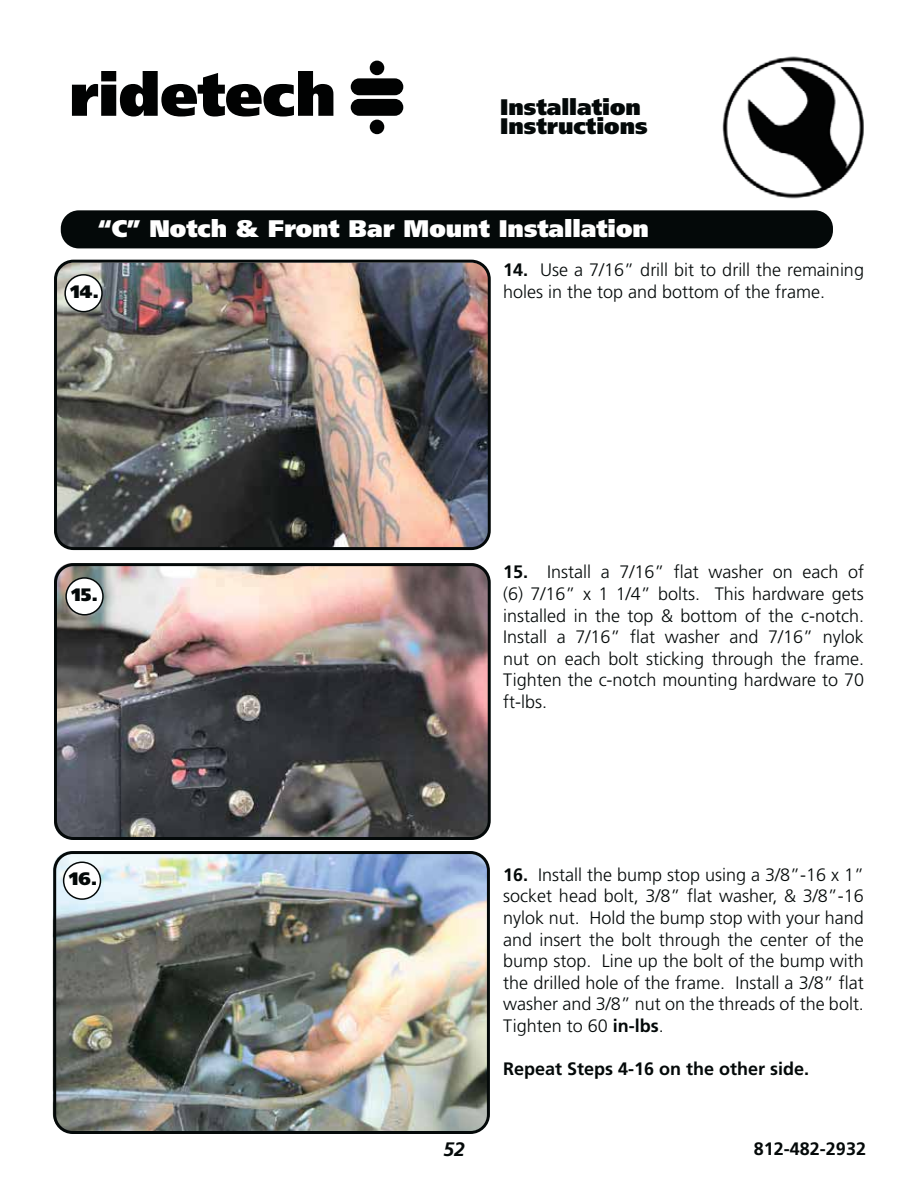
<style>
.page{position:relative;width:918px;height:1188px;background:#fff}
.page>*{position:absolute;margin:0;border:0;box-sizing:border-box;transform-origin:0 0}
.t1{font:900 24px "Frutiger LT Pro";color:#fff}
.t2{font:900 22.5px/19.5px "Frutiger LT Pro";color:#040909}
.t3{font:italic 700 19.5px "Frutiger LT Pro";color:#040909}
.t4{font:300 18px/21.6px "Frutiger LT Pro";color:#040909;text-align:justify}
.t5{font:700 18px "Frutiger LT Pro";color:#040909}
.t6{font:900 18px "Frutiger LT Pro";color:#040909}
.s1{font-weight:700}
</style>
<div class="page">
<img style="left:722px;top:56px;width:142px;height:143px">
<svg style="left:72px;top:71px;width:261px;height:46px"></svg>
<div style="left:351px;top:78px;width:52px;height:17px;background:#010202;border-radius:8px"></div>
<div style="left:351px;top:99px;width:52px;height:17px;background:#010202;border-radius:8px"></div>
<div style="left:370px;top:61px;width:14px;height:14px;background:#010202;border-radius:50%"></div>
<div style="left:370px;top:120px;width:14px;height:14px;background:#010202;border-radius:50%"></div>
<img style="left:54px;top:263px;width:436px;height:285px;border-radius:18px">
<img style="left:53px;top:851px;width:434px;height:281px;border-radius:18px">
<img style="left:54px;top:563px;width:435px;height:276px;border-radius:18px">
<div style="left:54px;top:260px;width:437px;height:290px;border:3px solid #040909;border-radius:18px"></div>
<div style="left:61px;top:210px;width:772px;height:38px;background:#040909;border-radius:18px"></div>
<div style="left:54px;top:563px;width:437px;height:277px;border:3px solid #040909;border-radius:18px"></div>
<div style="left:53px;top:851px;width:437px;height:283px;border:3px solid #040909;border-radius:18px"></div>
<div style="left:64px;top:862px;width:36px;height:37px;background:#fff;border-radius:50%"></div>
<div style="left:63px;top:862px;width:38px;height:38px;border:2px solid #040909;border-radius:50%"></div>
<div style="left:66px;top:578px;width:37px;height:37px;background:#fff;border-radius:50%"></div>
<div style="left:65px;top:577px;width:39px;height:39px;border:2px solid #040909;border-radius:50%"></div>
<div style="left:65px;top:275px;width:37px;height:37px;background:#fff;border-radius:50%"></div>
<div style="left:64px;top:274px;width:39px;height:38px;border:2px solid #040909;border-radius:50%"></div>
<p class="t2" style="left:500px;top:98px;width:149px">Installation<br>Instructions</p>
<h1 class="t1" style="left:98px;top:219px;width:552px">“C” Notch &amp; Front Bar Mount Installation</h1>
<p class="t4" style="left:503px;top:260px;width:362px"><span class="s1">14.</span> Use a 7/16” drill bit to drill the remaining holes in the top and bottom of the frame.</p>
<p class="t6" style="left:71px;top:284px;width:30px">14.</p>
<p class="t6" style="left:72px;top:587px;width:28px">15.</p>
<p class="t6" style="left:69px;top:871px;width:30px">16.</p>
<p class="t4" style="left:503px;top:562px;width:362px"><span class="s1">15.</span> Install a 7/16” flat washer on each of (6) 7/16” x 1 1/4” bolts. This hardware gets installed in the top &amp; bottom of the c-notch.<br>Install a 7/16” flat washer and 7/16” nylok nut on each bolt sticking through the frame.<br>Tighten the c-notch mounting hardware to 70 ft-lbs.</p>
<p class="t4" style="left:503px;top:865px;width:362px"><span class="s1">16.</span> Install the bump stop using a 3/8”-16 x 1” socket head bolt, 3/8” flat washer, &amp; 3/8”-16 nylok nut. Hold the bump stop with your hand and insert the bolt through the center of the bump stop. Line up the bolt of the bump with the drilled hole of the frame. Install a 3/8” flat washer and 3/8” nut on the threads of the bolt.<br>Tighten to 60 <span class="s1">in-lbs</span>.</p>
<p class="t5" style="left:503px;top:1061px;width:308px">Repeat Steps 4-16 on the other side.</p>
<p class="t3" style="left:443px;top:1141px;width:23px">52</p>
<p class="t5" style="left:754px;top:1141px;width:114px">812-482-2932</p>
</div>
